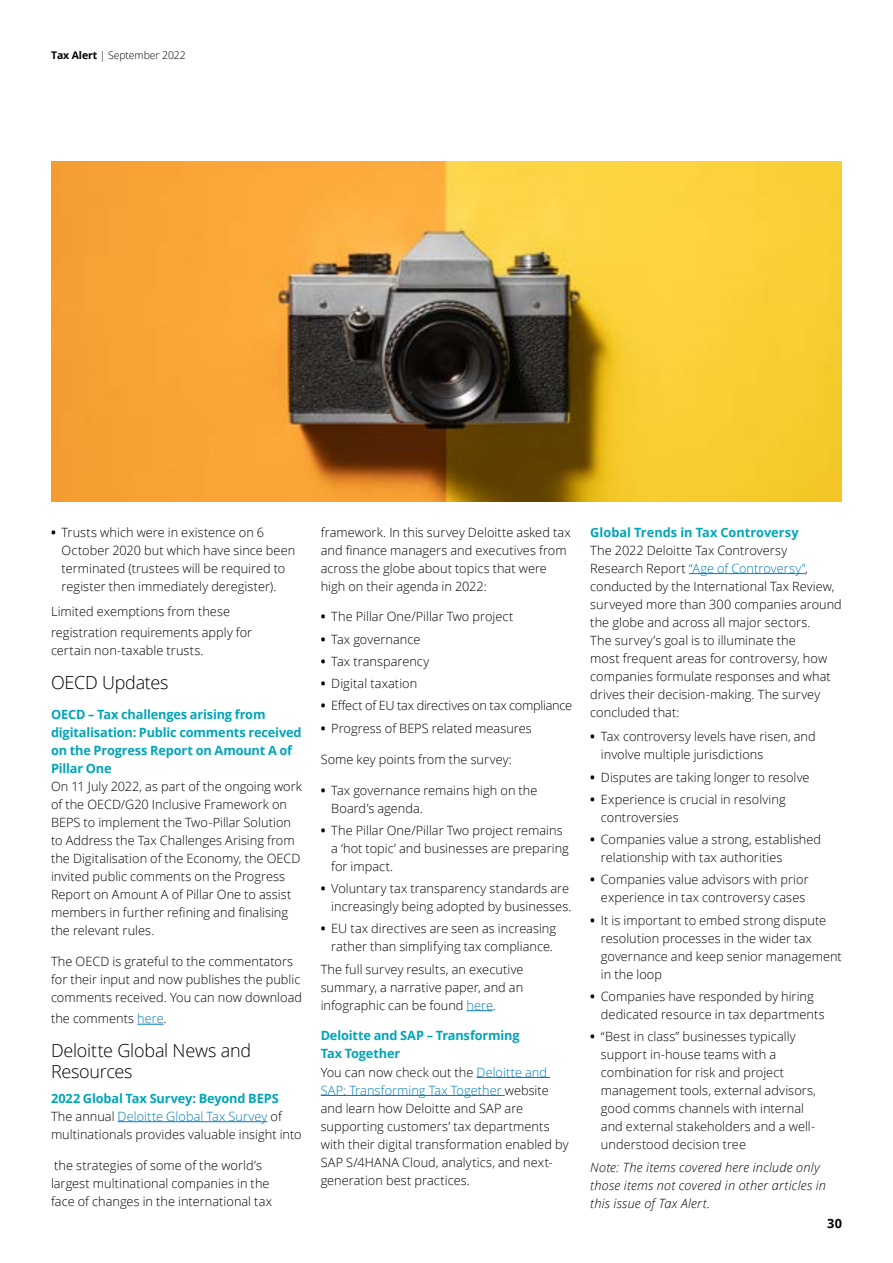
<style>
.page{position:relative;width:893px;height:1263px;background:#fff}
.page>*{position:absolute;margin:0;border:0;box-sizing:border-box;transform-origin:0 0}
.t1{font:300 18px/21px "Open Sans";letter-spacing:-.015em;color:#000}
.t2{font:300 12.75px/18px "Open Sans";letter-spacing:.005em;color:#000}
.t3{font:700 12.75px/18px "Open Sans";letter-spacing:-.01em;color:#00a5b8}
.t4{font:italic 300 12.75px/18px "Open Sans";letter-spacing:.02em;color:#000}
.t5{font:300 12.75px "Open Sans";letter-spacing:-.015em;color:#000}
.t6{font:700 12.75px "Open Sans";color:#000}
.t7{font:300 10.5px "Open Sans";letter-spacing:-.01em;color:#000}
.s1{font-weight:700}
.s2{color:#007db6}
.s3{font-weight:700;color:#00a5b8}
</style>
<div class="page">
<svg style="left:137px;top:1024px;width:27px;height:1px"></svg>
<hr style="left:118px;top:1121px;width:149px;height:1px;background:#007db6">
<svg style="left:467px;top:1010px;width:26px;height:1px"></svg>
<hr style="left:477px;top:1077px;width:73px;height:1px;background:#007db6">
<hr style="left:321px;top:1095px;width:184px;height:1px;background:#007db6">
<hr style="left:689px;top:573px;width:116px;height:1px;background:#007db6">
<img style="left:51px;top:161px;width:791px;height:341px">
<p class="t7" style="left:51px;top:48px;width:136px"><span class="s1">Tax Alert</span> | September 2022</p>
<p class="t2" style="left:62px;top:523px;width:235px;text-indent:-11px"><span class="s1">•</span> Trusts which were in existence on 6<br>October 2020 but which have since been terminated (trustees will be required to register then immediately deregister).</p>
<p class="t2" style="left:51px;top:600px;width:203px;line-height:21px">Limited exemptions from these registration requirements apply for</p>
<p class="t2" style="left:51px;top:641px;width:154px">certain non-taxable trusts.</p>
<h1 class="t1" style="left:51px;top:671px;width:119px">OECD Updates</h1>
<p class="t3" style="left:51px;top:705px;width:252px">OECD – Tax challenges arising from digitalisation: Public comments received on the Progress Report on Amount A of<br>Pillar One</p>
<p class="t2" style="left:51px;top:777px;width:253px">On 11 July 2022, as part of the ongoing work of the OECD/G20 Inclusive Framework on BEPS to implement the Two-Pillar Solution to Address the Tax Challenges Arising from the Digitalisation of the Economy, the OECD invited public comments on the Progress Report on Amount A of Pillar One to assist members in further refining and finalising the relevant rules.</p>
<p class="t2" style="left:51px;top:952px;width:253px">The OECD is grateful to the commentators for their input and now publishes the public comments received. You can now download</p>
<p class="t2" style="left:51px;top:1009px;width:117px">the comments <span class="s2">here</span>.</p>
<h1 class="t1" style="left:51px;top:1039px;width:202px">Deloitte Global News and<br>Resources</h1>
<p class="t2" style="left:51px;top:1089px;width:252px"><span class="s3">2022 Global Tax Survey: Beyond BEPS<br></span>The annual <span class="s2">Deloitte Global Tax Survey</span> of multinationals provides valuable insight into</p>
<p class="t2" style="left:51px;top:1155px;width:222px">the strategies of some of the world’s largest multinational companies in the face of changes in the international tax</p>
<p class="t2" style="left:321px;top:523px;width:252px">framework. In this survey Deloitte asked tax and finance managers and executives from across the globe about topics that were high on their agenda in 2022:</p>
<p class="t2" style="left:321px;top:607px;width:194px"><span class="s1">•</span> The Pillar One/Pillar Two project</p>
<p class="t2" style="left:321px;top:630px;width:101px"><span class="s1">•</span> Tax governance</p>
<p class="t2" style="left:321px;top:652px;width:110px"><span class="s1">•</span> Tax transparency</p>
<p class="t2" style="left:321px;top:674px;width:98px"><span class="s1">•</span> Digital taxation</p>
<p class="t5" style="left:321px;top:697px;width:253px"><span class="s1">•</span> Effect of EU tax directives on tax compliance</p>
<p class="t2" style="left:321px;top:719px;width:213px"><span class="s1">•</span> Progress of BEPS related measures</p>
<p class="t2" style="left:321px;top:750px;width:193px">Some key points from the survey:</p>
<p class="t2" style="left:331px;top:781px;width:208px;text-indent:-11px"><span class="s1">•</span> Tax governance remains high on the<br>Board’s agenda.</p>
<p class="t2" style="left:331px;top:821px;width:239px;text-indent:-11px"><span class="s1">•</span> The Pillar One/Pillar Two project remains a ‘hot topic’ and businesses are preparing for impact.</p>
<p class="t2" style="left:321px;top:879px;width:252px;text-align:right"><span class="s1">•</span> Voluntary tax transparency standards are increasingly being adopted by businesses.</p>
<p class="t2" style="left:321px;top:919px;width:237px;text-align:center"><span class="s1">•</span> EU tax directives are seen as increasing rather than simplifying tax compliance.</p>
<p class="t2" style="left:321px;top:960px;width:204px;text-align:justify">The full survey results, an executive summary, a narrative paper, and an infographic can be found <span class="s2">here</span>.</p>
<p class="t2" style="left:321px;top:1026px;width:249px"><span class="s3">Deloitte and SAP – Transforming<br>Tax Together<br></span>You can now check out the <span class="s2">Deloitte and SAP: Transforming Tax Together</span> website and learn how Deloitte and SAP are supporting customers’ tax departments with their digital transformation enabled by SAP S/4HANA Cloud, analytics, and next&shy;generation best practices.</p>
<p class="t3" style="left:590px;top:523px;width:210px">Global Trends in Tax Controversy</p>
<p class="t2" style="left:590px;top:541px;width:253px">The 2022 Deloitte Tax Controversy Research Report <span class="s2">“Age of Controversy”</span>, conducted by the International Tax Review, surveyed more than 300 companies around the globe and across all major sectors.<br>The survey’s goal is to illuminate the<br>most frequent areas for controversy, how companies formulate responses and what drives their decision-making. The survey concluded that:</p>
<p class="t2" style="left:601px;top:727px;width:216px;text-indent:-11px"><span class="s1">•</span> Tax controversy levels have risen, and involve multiple jurisdictions</p>
<p class="t2" style="left:590px;top:768px;width:221px"><span class="s1">•</span> Disputes are taking longer to resolve</p>
<p class="t2" style="left:601px;top:790px;width:186px;text-indent:-11px"><span class="s1">•</span> Experience is crucial in resolving controversies</p>
<p class="t2" style="left:601px;top:830px;width:222px;text-indent:-11px"><span class="s1">•</span> Companies value a strong, established relationship with tax authorities</p>
<p class="t2" style="left:590px;top:870px;width:220px;text-align:center"><span class="s1">•</span> Companies value advisors with prior experience in tax controversy cases</p>
<p class="t2" style="left:601px;top:911px;width:242px;text-indent:-11px"><span class="s1">•</span> It is important to embed strong dispute resolution processes in the wider tax governance and keep senior management in the loop</p>
<p class="t2" style="left:601px;top:987px;width:225px;text-indent:-11px"><span class="s1">•</span> Companies have responded by hiring dedicated resource in tax departments</p>
<p class="t2" style="left:601px;top:1027px;width:216px;text-indent:-11px"><span class="s1">•</span> “Best in class” businesses typically support in-house teams with a combination for risk and project management tools, external advisors, good comms channels with internal and external stakeholders and a well&shy;understood decision tree</p>
<p class="t4" style="left:590px;top:1157px;width:237px">Note: The items covered here include only those items not covered in other articles in this issue of Tax Alert.</p>
<p class="t6" style="left:827px;top:1214px;width:16px">30</p>
</div>
